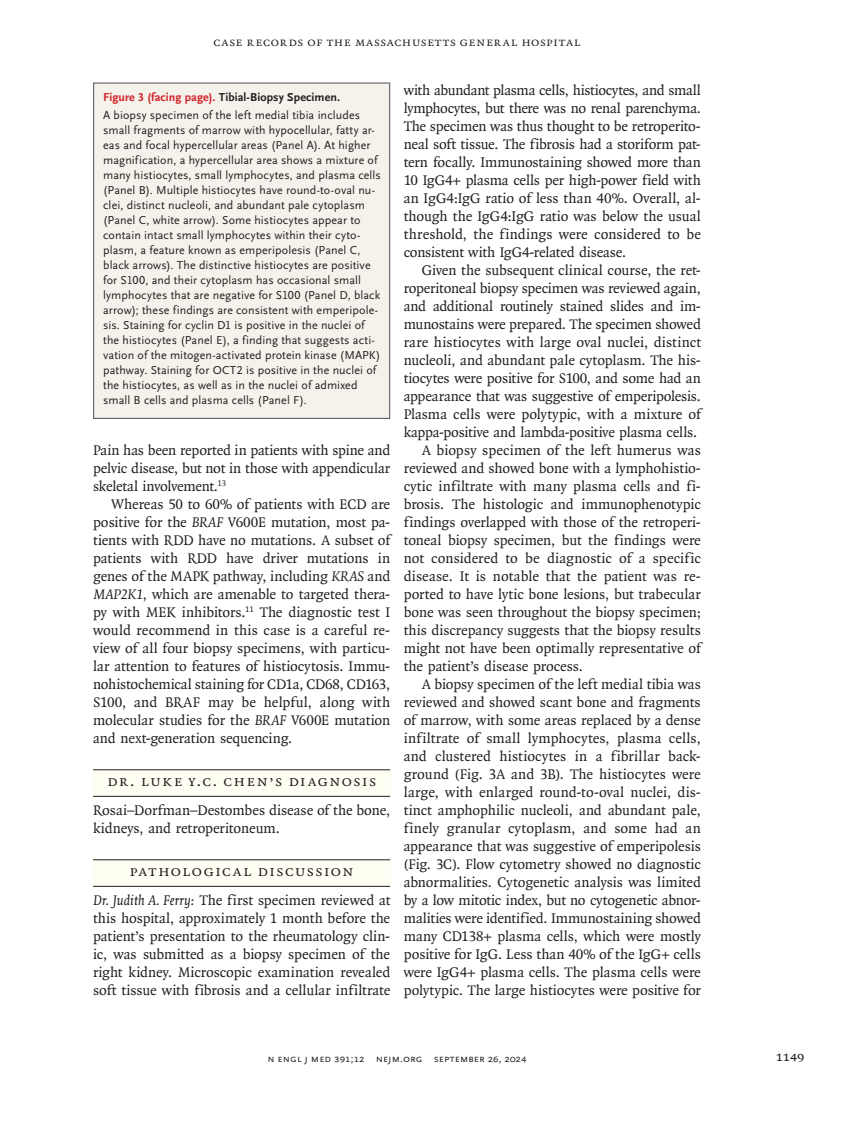
<style>
.page{position:relative;width:851px;height:1134px;background:#fff}
.page>*{position:absolute;margin:0;border:0;box-sizing:border-box;transform-origin:0 0}
.t1{font:15.75px "OTNEJM Quadraat Small Cap";letter-spacing:.08em;color:#231f20}
.t2{font:15px/18px "OTNEJM Quadraat";letter-spacing:-.005em;color:#231f20;text-align:justify}
.t3{font:15px "OTNEJM Quadraat";letter-spacing:.015em;color:#231f20}
.t4{font:14.25px "OTNEJM Quadraat Cap";color:#231f20}
.t5{font:12.75px "OTNEJM Quadraat Small Cap";letter-spacing:.05em;color:#231f20}
.t6{font:12px/15px "OTNEJM Scala Sans LF";letter-spacing:.01em;color:#231f20}
.t7{font:10.8px "OTNEJM Scala Sans LF Cap";letter-spacing:.01em;color:#231f20}
.s1{font-weight:700;color:#d1232a}
.s2{font-weight:700}
.s3{font-style:italic}
.s4{font-family:"OTNEJM Scala Sans LF Small Cap"}
</style>
<div class="page">
<div style="left:93px;top:769px;width:297px;height:27px;background:#fffef2"></div>
<hr style="left:93px;top:796px;width:297px;height:1px;background:#231f20">
<hr style="left:93px;top:769px;width:297px;height:1px;background:#231f20">
<div style="left:93px;top:859px;width:297px;height:27px;background:#fffef2"></div>
<hr style="left:93px;top:886px;width:297px;height:1px;background:#231f20">
<hr style="left:93px;top:859px;width:297px;height:1px;background:#231f20">
<div style="left:94px;top:83px;width:295px;height:335px;background:#f5f1eb"></div>
<div style="left:93px;top:82px;width:297px;height:337px;border:1px solid #636366"></div>
<p class="t5" style="left:213px;top:35px;width:368px">Case Records of the Massachusetts General Hospital</p>
<p class="t6" style="left:103px;top:89px;width:258px;line-height:18px"><span class="s1">Figure 3 (facing page).</span> <span class="s2">Tibial-Biopsy Specimen.<br></span>A biopsy specimen of the left medial tibia includes</p>
<p class="t6" style="left:103px;top:123px;width:279px">small fragments of marrow with hypocellular, fatty ar‑ eas and focal hypercellular areas (Panel A). At higher magnification, a hypercellular area shows a mixture of many histiocytes, small lymphocytes, and plasma cells (Panel B). Multiple histiocytes have round-to-oval nu‑ clei, distinct nucleoli, and abundant pale cytoplasm (Panel C, white arrow). Some histiocytes appear to contain intact small lymphocytes within their cyto‑ plasm, a feature known as emperipolesis (Panel C, black arrows). The distinctive histiocytes are positive for S100, and their cytoplasm has occasional small lymphocytes that are negative for S100 (Panel D, black arrow); these findings are consistent with emperipole‑ sis. Staining for cyclin D1 is positive in the nuclei of the histiocytes (Panel E), a finding that suggests acti‑ vation of the mitogen-activated protein kinase (MAPK) pathway. Staining for OCT2 is positive in the nuclei of the histiocytes, as well as in the nuclei of admixed small B cells and plasma cells (Panel F).</p>
<p class="t2" style="left:93px;top:441px;width:299px">Pain has been reported in patients with spine and pelvic disease, but not in those with appendicular skeletal involvement.<sup>13</sup></p>
<p class="t2" style="left:93px;top:495px;width:299px;text-indent:18px">Whereas 50 to 60% of patients with ECD are positive for the <span class="s3">BRAF</span> V600E mutation, most pa&shy;tients with RDD have no mutations. A subset of patients with RDD have driver mutations in genes of the MAPK pathway, including <span class="s3">KRAS</span> and <span class="s3">MAP2K1</span>, which are amenable to targeted thera&shy;py with MEK inhibitors.<sup>11</sup> The diagnostic test I would recommend in this case is a careful re&shy;view of all four biopsy specimens, with particu&shy;lar attention to features of histiocytosis. Immu&shy;nohistochemical staining for CD1a, CD68, CD163, S100, and BRAF may be helpful, along with molecular studies for the <span class="s3">BRAF</span> V600E mutation and next-generation sequencing.</p>
<p class="t1" style="left:107px;top:772px;width:270px">Dr. Luke Y.C. Chen’s Diagnosis</p>
<p class="t2" style="left:93px;top:801px;width:299px">Rosai–Dorfman–Destombes disease of the bone, kidneys, and retroperitoneum.</p>
<p class="t1" style="left:129px;top:862px;width:226px">Pathological Discussion</p>
<p class="t2" style="left:93px;top:891px;width:299px"><span class="s3">Dr. Judith A. Ferry:</span> The first specimen reviewed at this hospital, approximately 1 month before the patient’s presentation to the rheumatology clin&shy;ic, was submitted as a biopsy specimen of the right kidney. Microscopic examination revealed soft tissue with fibrosis and a cellular infiltrate</p>
<p class="t2" style="left:403px;top:81px;width:299px">with abundant plasma cells, histiocytes, and small lymphocytes, but there was no renal parenchyma.<br>The specimen was thus thought to be retroperito&shy;neal soft tissue. The fibrosis had a storiform pat&shy;tern focally. Immunostaining showed more than 10 IgG4+ plasma cells per high-power field with an IgG4:IgG ratio of less than 40%. Overall, al&shy;though the IgG4:IgG ratio was below the usual threshold, the findings were considered to be consistent with IgG4-related disease.</p>
<p class="t2" style="left:421px;top:261px;width:280px">Given the subsequent clinical course, the ret-</p>
<p class="t2" style="left:403px;top:279px;width:298px">roperitoneal biopsy specimen was reviewed again,</p>
<p class="t2" style="left:403px;top:297px;width:298px">and additional routinely stained slides and im-</p>
<p class="t2" style="left:403px;top:315px;width:298px">munostains were prepared. The specimen showed</p>
<p class="t2" style="left:403px;top:333px;width:298px">rare histiocytes with large oval nuclei, distinct</p>
<p class="t2" style="left:403px;top:351px;width:298px">nucleoli, and abundant pale cytoplasm. The his-</p>
<p class="t2" style="left:403px;top:369px;width:298px">tiocytes were positive for S100, and some had an</p>
<p class="t2" style="left:403px;top:387px;width:299px">appearance that was suggestive of emperipolesis.</p>
<p class="t2" style="left:403px;top:405px;width:298px">Plasma cells were polytypic, with a mixture of</p>
<p class="t2" style="left:403px;top:423px;width:295px">kappa-positive and lambda-positive plasma cells.</p>
<p class="t2" style="left:421px;top:441px;width:280px">A biopsy specimen of the left humerus was</p>
<p class="t2" style="left:403px;top:459px;width:298px">reviewed and showed bone with a lymphohistio-</p>
<p class="t2" style="left:403px;top:477px;width:298px">cytic infiltrate with many plasma cells and fi-</p>
<p class="t2" style="left:403px;top:495px;width:299px">brosis. The histologic and immunophenotypic</p>
<p class="t2" style="left:403px;top:513px;width:298px">findings overlapped with those of the retroperi-</p>
<p class="t2" style="left:403px;top:531px;width:298px">toneal biopsy specimen, but the findings were</p>
<p class="t2" style="left:403px;top:549px;width:298px">not considered to be diagnostic of a specific</p>
<p class="t2" style="left:403px;top:567px;width:298px">disease. It is notable that the patient was re-</p>
<p class="t2" style="left:403px;top:585px;width:298px">ported to have lytic bone lesions, but trabecular</p>
<p class="t2" style="left:403px;top:603px;width:298px">bone was seen throughout the biopsy specimen;</p>
<p class="t2" style="left:403px;top:621px;width:298px">this discrepancy suggests that the biopsy results</p>
<p class="t2" style="left:403px;top:639px;width:298px">might not have been optimally representative of</p>
<p class="t2" style="left:403px;top:657px;width:181px">the patient’s disease process.</p>
<p class="t2" style="left:421px;top:675px;width:281px">A biopsy specimen of the left medial tibia was</p>
<p class="t2" style="left:403px;top:693px;width:298px">reviewed and showed scant bone and fragments</p>
<p class="t2" style="left:403px;top:711px;width:298px">of marrow, with some areas replaced by a dense</p>
<p class="t3" style="left:403px;top:729px;width:298px">infiltrate of small lymphocytes, plasma cells,</p>
<p class="t2" style="left:403px;top:747px;width:298px">and clustered histiocytes in a fibrillar back-</p>
<p class="t2" style="left:403px;top:765px;width:298px">ground (Fig. 3A and 3B). The histiocytes were</p>
<p class="t2" style="left:403px;top:783px;width:298px">large, with enlarged round-to-oval nuclei, dis-</p>
<p class="t2" style="left:403px;top:801px;width:299px">tinct amphophilic nucleoli, and abundant pale,</p>
<p class="t3" style="left:403px;top:819px;width:298px">finely granular cytoplasm, and some had an</p>
<p class="t2" style="left:403px;top:837px;width:298px">appearance that was suggestive of emperipolesis</p>
<p class="t2" style="left:403px;top:855px;width:298px">(Fig. 3C). Flow cytometry showed no diagnostic</p>
<p class="t2" style="left:403px;top:873px;width:298px">abnormalities. Cytogenetic analysis was limited</p>
<p class="t2" style="left:403px;top:891px;width:298px">by a low mitotic index, but no cytogenetic abnor-</p>
<p class="t2" style="left:403px;top:909px;width:299px">malities were identified. Immunostaining showed</p>
<p class="t2" style="left:403px;top:927px;width:299px">many CD138+ plasma cells, which were mostly</p>
<p class="t2" style="left:403px;top:945px;width:299px">positive for IgG. Less than 40% of the IgG+ cells</p>
<p class="t2" style="left:403px;top:963px;width:298px">were IgG4+ plasma cells. The plasma cells were</p>
<p class="t2" style="left:403px;top:981px;width:299px">polytypic. The large histiocytes were positive for</p>
<p class="t7" style="left:267px;top:1053px;width:261px">n engl j med 391;12 nejm.org <span class="s4">September 26, 2024</span></p>
<p class="t4" style="left:775px;top:1048px;width:30px">1149</p>
</div>
